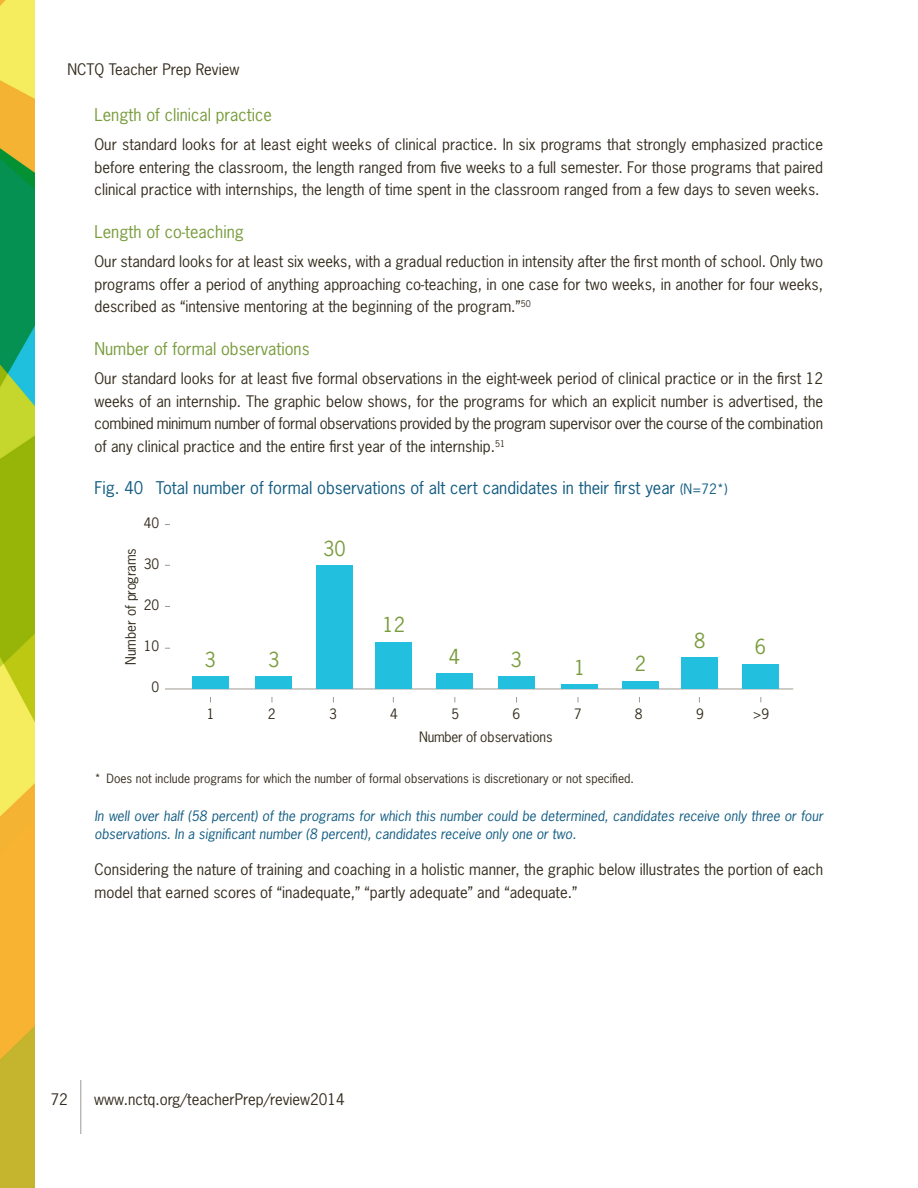
<style>
.page{position:relative;width:918px;height:1188px;background:#fff}
.page>*{position:absolute;margin:0;border:0;box-sizing:border-box;transform-origin:0 0}
.t1{font:19.5px "News Gothic";color:#799c3d}
.figure_title{font:16.5px "News Gothic Std";color:#135d83}
.fourth_heading{font:16.5px "News Gothic Std";color:#799c3d}
.paragraph{font:15px/22.5px "News Gothic Std";color:#342d1f;text-align:justify}
.figure_note{font:italic 13.5px/18px "News Gothic Std";color:#135d83}
.t2{font:13.5px "News Gothic";color:#342d1f}
.t3{font:13.5px "News Gothic";letter-spacing:-.02em;color:#342d1f}
.t4{font:13.5px "News Gothic";color:#342d1f}
.figure_footnote{font:12px "News Gothic Std";color:#342d1f}
.s1{font-size:13.5px}
</style>
<div class="page">
<hr style="left:80px;top:1080px;width:1px;height:54px;background:#9f9992">
<img style="left:0;top:0;width:35px;height:1188px">
<hr style="left:165px;top:689px;width:628px;height:1px;background:#9f9992">
<div style="left:192px;top:676px;width:37px;height:13px;background:#22bfde"></div>
<div style="left:255px;top:676px;width:37px;height:13px;background:#22bfde"></div>
<div style="left:316px;top:566px;width:37px;height:123px;background:#22bfde"></div>
<div style="left:375px;top:642px;width:37px;height:47px;background:#22bfde"></div>
<div style="left:436px;top:673px;width:37px;height:16px;background:#22bfde"></div>
<div style="left:498px;top:676px;width:37px;height:13px;background:#22bfde"></div>
<hr style="left:561px;top:685px;width:37px;height:4px;background:#22bfde">
<div style="left:622px;top:681px;width:37px;height:8px;background:#22bfde"></div>
<div style="left:681px;top:658px;width:37px;height:31px;background:#22bfde"></div>
<div style="left:742px;top:664px;width:37px;height:25px;background:#22bfde"></div>
<p class="paragraph" style="left:68px;top:58px;width:173px">NCTQ Teacher Prep Review</p>
<p class="fourth_heading" style="left:94px;top:104px;width:179px">Length of clinical practice</p>
<p class="paragraph" style="left:94px;top:133px;width:730px">Our standard looks for at least eight weeks of clinical practice. In six programs that strongly emphasized practice before entering the classroom, the length ranged from five weeks to a full semester. For those programs that paired clinical practice with internships, the length of time spent in the classroom ranged from a few days to seven weeks.</p>
<p class="fourth_heading" style="left:94px;top:221px;width:151px">Length of co-teaching</p>
<p class="paragraph" style="left:94px;top:250px;width:730px">Our standard looks for at least six weeks, with a gradual reduction in intensity after the first month of school. Only two programs offer a period of anything approaching co-teaching, in one case for two weeks, in another for four weeks, described as “intensive mentoring at the beginning of the program.”<sup>50</sup></p>
<p class="fourth_heading" style="left:94px;top:338px;width:217px">Number of formal observations</p>
<p class="paragraph" style="left:94px;top:367px;width:730px">Our standard looks for at least five formal observations in the eight-week period of clinical practice or in the first 12 weeks of an internship. The graphic below shows, for the programs for which an explicit number is advertised, the combined minimum number of formal observations provided by the program supervisor over the course of the combination of any clinical practice and the entire first year of the internship.<sup>51</sup></p>
<p class="figure_title" style="left:94px;top:478px;width:635px">Fig. 40 Total number of formal observations of alt cert candidates in their first year <span class="s1">(N=72*)</span></p>
<p class="t2" style="left:144px;top:515px;width:17px">40</p>
<p class="t2" style="left:144px;top:556px;width:17px">30</p>
<p class="t2" style="left:144px;top:597px;width:17px">20</p>
<p class="t2" style="left:144px;top:638px;width:17px">10</p>
<p class="t2" style="left:152px;top:679px;width:9px">0</p>
<p class="t4" style="left:207px;top:706px;width:9px">1</p>
<p class="t4" style="left:268px;top:706px;width:9px">2</p>
<p class="t4" style="left:329px;top:706px;width:9px">3</p>
<p class="t4" style="left:390px;top:706px;width:9px">4</p>
<p class="t4" style="left:451px;top:706px;width:9px">5</p>
<p class="t4" style="left:513px;top:706px;width:9px">6</p>
<p class="t4" style="left:574px;top:706px;width:9px">7</p>
<p class="t4" style="left:635px;top:706px;width:9px">8</p>
<p class="t4" style="left:696px;top:706px;width:9px">9</p>
<p class="t4" style="left:753px;top:706px;width:18px">&gt;9</p>
<p class="t1" style="left:323px;top:536px;width:24px">30</p>
<p class="t3" style="left:122px;top:665px;width:118px;rotate:-90deg">Number of programs</p>
<p class="t1" style="left:382px;top:612px;width:24px">12</p>
<p class="t1" style="left:694px;top:628px;width:13px">8</p>
<p class="t1" style="left:755px;top:635px;width:13px">6</p>
<p class="t1" style="left:449px;top:644px;width:13px">4</p>
<p class="t1" style="left:510px;top:647px;width:13px">3</p>
<p class="t1" style="left:204px;top:647px;width:13px">3</p>
<p class="t1" style="left:268px;top:647px;width:13px">3</p>
<p class="t1" style="left:574px;top:655px;width:13px">1</p>
<p class="t1" style="left:635px;top:651px;width:13px">2</p>
<p class="t2" style="left:419px;top:729px;width:135px">Number of observations</p>
<p class="figure_footnote" style="left:94px;top:771px;width:541px">* Does not include programs for which the number of formal observations is discretionary or not specified.</p>
<p class="figure_note" style="left:94px;top:808px;width:730px">In well over half (58 percent) of the programs for which this number could be determined, candidates receive only three or four observations. In a significant number (8 percent), candidates receive only one or two.</p>
<p class="paragraph" style="left:94px;top:858px;width:730px">Considering the nature of training and coaching in a holistic manner, the graphic below illustrates the portion of each model that earned scores of “inadequate,” “partly adequate” and “adequate.”</p>
<p class="paragraph" style="left:51px;top:1088px;width:19px">72</p>
<p class="paragraph" style="left:94px;top:1088px;width:252px">www.nctq.org/teacherPrep/review2014</p>
</div>
